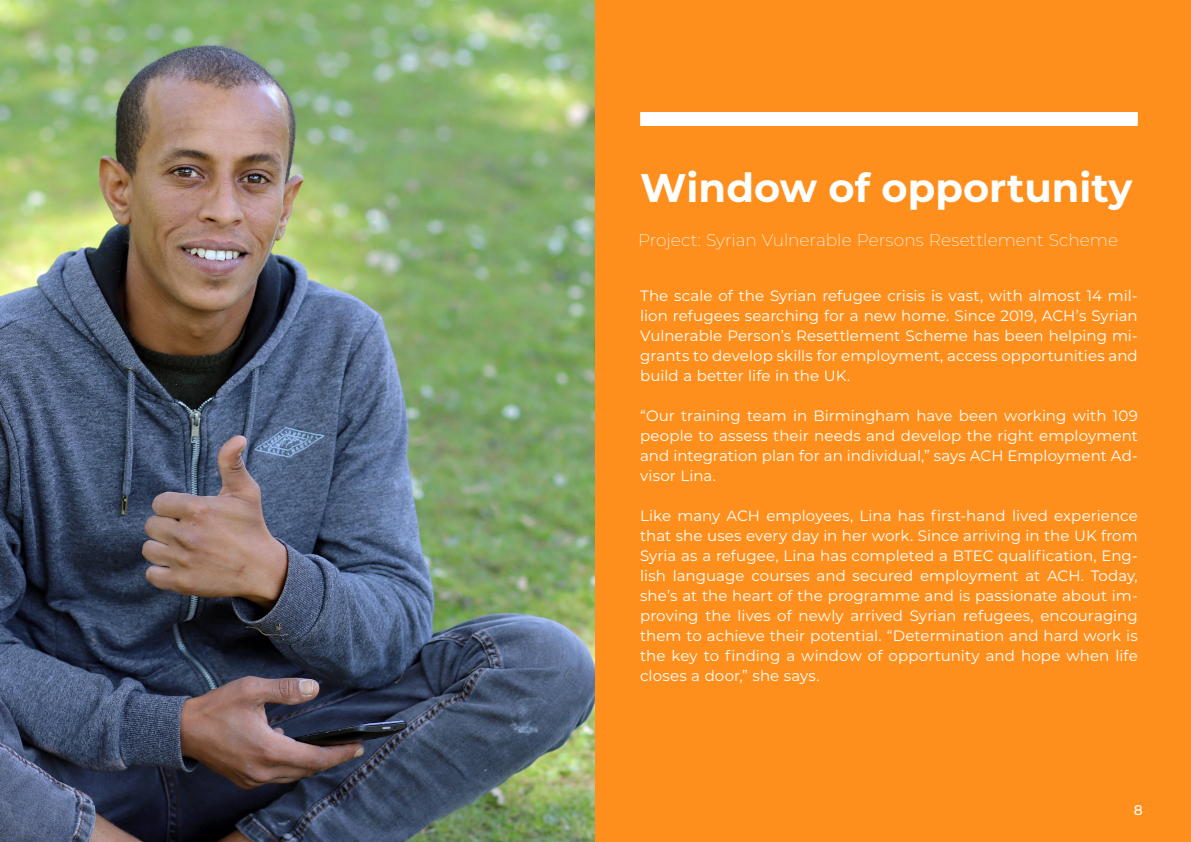
<style>
.page{position:relative;width:1191px;height:842px;background:#fff}
.page>*{position:absolute;margin:0;border:0;box-sizing:border-box;transform-origin:0 0}
.Main_Heading{font:700 40px "Montserrat";color:#fff}
.Emphasis{font:200 17px "Montserrat";color:#fff}
.Emphasis-2{font:15px/20px "Montserrat";letter-spacing:.005em;color:#fff;text-align:justify}
.Page_Numbers{font:500 14px "Montserrat";color:#fff}
</style>
<div class="page">
<img style="left:0;top:0;width:595px;height:842px">
<div style="left:595px;top:0;width:596px;height:842px;background:#ff8f1c"></div>
<div style="left:640px;top:112px;width:497px;height:14px;background:#fff"></div>
<p class="Main_Heading" style="left:640px;top:159px;width:494px">Window of opportunity</p>
<p class="Emphasis" style="left:638px;top:229px;width:481px">Project: Syrian Vulnerable Persons Resettlement Scheme</p>
<p class="Emphasis-2" style="left:640px;top:285px;width:499px">The scale of the Syrian refugee crisis is vast, with almost 14 mil&shy;lion refugees searching for a new home. Since 2019, ACH’s Syrian Vulnerable Person’s Resettlement Scheme has been helping mi&shy;grants to develop skills for employment, access opportunities and build a better life in the UK.</p>
<p class="Emphasis-2" style="left:640px;top:405px;width:499px">“Our training team in Birmingham have been working with 109 people to assess their needs and develop the right employment and integration plan for an individual,” says ACH Employment Ad&shy;visor Lina.</p>
<p class="Emphasis-2" style="left:640px;top:505px;width:499px">Like many ACH employees, Lina has first-hand lived experience that she uses every day in her work. Since arriving in the UK from Syria as a refugee, Lina has completed a BTEC qualification, Eng&shy;lish language courses and secured employment at ACH. Today, she’s at the heart of the programme and is passionate about im&shy;proving the lives of newly arrived Syrian refugees, encouraging them to achieve their potential. “Determination and hard work is the key to finding a window of opportunity and hope when life closes a door,” she says.</p>
<p class="Page_Numbers" style="left:1133px;top:800px;width:11px">8</p>
</div>
